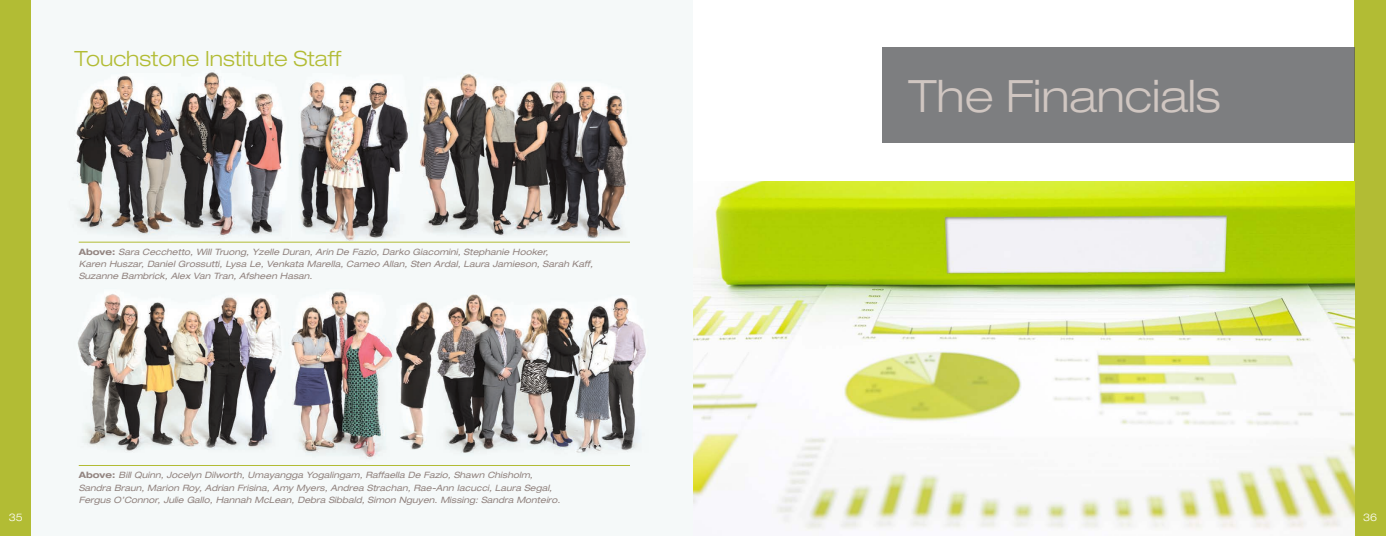
<style>
.page{position:relative;width:1386px;height:536px;background:#fff}
.page>*{position:absolute;margin:0;border:0;box-sizing:border-box;transform-origin:0 0}
.t1{font:300 expanded 44.62px "Helvetica Neue";color:#d0c6c1}
.t2{font:300 expanded 21px "Helvetica Neue";color:#b2bc34}
.t3{font:300 expanded 10.5px "Helvetica Neue";color:#fff}
.t4{font:italic expanded 8.75px/12.2px "Helvetica Neue";color:#928480}
.s1{font-weight:700;font-style:normal}
</style>
<div class="page">
<div style="left:1354px;top:0;width:32px;height:536px;background:#b2bc34"></div>
<div style="left:0;top:0;width:32px;height:536px;background:#b2bc34"></div>
<img style="left:67px;top:69px;width:582px;height:397px">
<hr style="left:79px;top:242px;width:551px;height:1px;background:#b2bc34">
<hr style="left:79px;top:465px;width:551px;height:1px;background:#b2bc34">
<img style="left:693px;top:181px;width:661px;height:349px">
<div style="left:882px;top:47px;width:472px;height:95px;background:#7d7e80"></div>
<h2 class="t2" style="left:75px;top:45px;width:268px">Touchstone Institute Staff</h2>
<p class="t4" style="left:79px;top:245px;width:516px"><span class="s1">Above:</span> Sara Cecchetto, Will Truong, Yzelle Duran, Arin De Fazio, Darko Giacomini, Stephanie Hooker,<br>Karen Huszar, Daniel Grossutti, Lysa Le, Venkata Marella, Cameo Allan, Sten Ardal, Laura Jamieson, Sarah Kaff,<br>Suzanne Bambrick, Alex Van Tran, Afsheen Hasan.</p>
<p class="t4" style="left:79px;top:468px;width:483px"><span class="s1">Above:</span> Bill Quinn, Jocelyn Dilworth, Umayangga Yogalingam, Raffaella De Fazio, Shawn Chisholm,<br>Sandra Braun, Marion Roy, Adrian Frisina, Amy Myers, Andrea Strachan, Rae-Ann Iacucci, Laura Segal,<br>Fergus O’Connor, Julie Gallo, Hannah McLean, Debra Sibbald, Simon Nguyen. Missing: Sandra Monteiro.</p>
<h1 class="t1" style="left:908px;top:70px;width:314px">The Financials</h1>
<p class="t3" style="left:9px;top:511px;width:16px">35</p>
<p class="t3" style="left:1363px;top:511px;width:16px">36</p>
</div>
